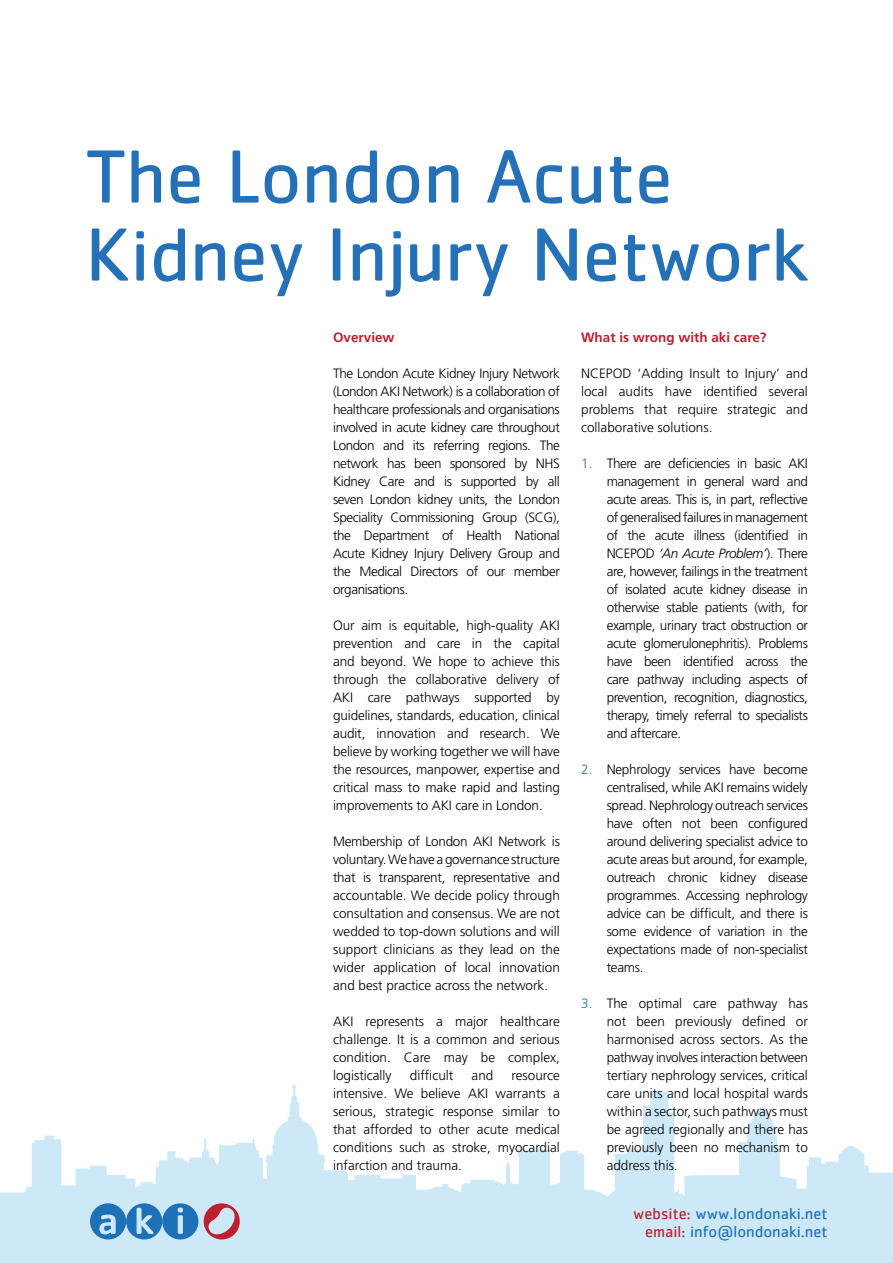
<style>
.page{position:relative;width:893px;height:1263px;background:#fff}
.page>*{position:absolute;margin:0;border:0;box-sizing:border-box;transform-origin:0 0}
.t1{font:78px/78px "Cachet";letter-spacing:-.005em;color:#2471b8}
.t2{font:16.5px/18px "Cachet";color:#1f71b8;text-align:right}
.t3{font:300 13.5px/18px "Frutiger";color:#000;text-align:justify}
.t4{font:700 13.5px "Frutiger";color:#bf1f2d}
.s1{color:#2471b8}
.s2{font-style:italic}
.s3{color:#be202e}
</style>
<div class="page">
<svg style="left:0;top:1085px;width:893px;height:178px;fill:#cde8f6"></svg>
<svg style="left:90px;top:1203px;width:108px;height:36px;background:#5b9bce"></svg>
<svg style="left:204px;top:1203px;width:36px;height:36px"></svg>
<h1 class="t1" style="left:85px;top:136px;width:724px">The London Acute<br>Kidney Injury Network</h1>
<p class="t4" style="left:333px;top:329px;width:63px">Overview</p>
<p class="t3" style="left:333px;top:364px;width:228px">The London Acute Kidney Injury Network (London AKI Network) is a collaboration of healthcare professionals and organisations involved in acute kidney care throughout London and its referring regions. The network has been sponsored by NHS Kidney Care and is supported by all seven London kidney units, the London Speciality Commissioning Group (SCG), the Department of Health National Acute Kidney Injury Delivery Group and the Medical Directors of our member organisations.</p>
<p class="t3" style="left:333px;top:616px;width:228px">Our aim is equitable, high-quality AKI prevention and care in the capital and beyond. We hope to achieve this through the collaborative delivery of AKI care pathways supported by guidelines, standards, education, clinical audit, innovation and research. We believe by working together we will have the resources, manpower, expertise and critical mass to make rapid and lasting improvements to AKI care in London.</p>
<p class="t3" style="left:333px;top:832px;width:228px">Membership of London AKI Network is voluntary. We have a governance structure that is transparent, representative and accountable. We decide policy through consultation and consensus. We are not wedded to top-down solutions and will support clinicians as they lead on the wider application of local innovation and best practice across the network.</p>
<p class="t3" style="left:333px;top:1012px;width:228px">AKI represents a major healthcare challenge. It is a common and serious condition. Care may be complex, logistically</p>
<p class="t3" style="left:410px;top:1066px;width:45px">difficult</p>
<p class="t3" style="left:472px;top:1066px;width:23px">and</p>
<p class="t3" style="left:333px;top:1066px;width:228px;text-indent:178px">resource intensive. We believe AKI warrants a serious, strategic response similar to that afforded to other acute medical conditions such as stroke, myocardial infarction and trauma.</p>
<p class="t4" style="left:581px;top:329px;width:187px">What is wrong with aki care?</p>
<p class="t3" style="left:581px;top:364px;width:228px">NCEPOD ‘Adding Insult to Injury’ and local audits have identified several problems that require strategic and collaborative solutions.</p>
<p class="t3" style="left:607px;top:454px;width:203px;text-indent:-26px"><span class="s1">1.</span> There are deficiencies in basic AKI management in general ward and acute areas. This is, in part, reflective of generalised failures in management of the acute illness (identified in NCEPOD <span class="s2">‘An Acute Problem’</span>). There are, however, failings in the treatment of isolated acute kidney disease in otherwise stable patients (with, for example, urinary tract obstruction or acute glomerulonephritis). Problems have been identified across the care pathway including aspects of prevention, recognition, diagnostics, therapy, timely referral to specialists and aftercare.</p>
<p class="t3" style="left:607px;top:760px;width:203px;text-indent:-26px"><span class="s1">2.</span> Nephrology services have become centralised, while AKI remains widely spread. Nephrology outreach services have often not been configured around delivering specialist advice to acute areas but around, for example, outreach chronic kidney disease programmes. Accessing nephrology advice can be difficult, and there is some evidence of variation in the expectations made of non-specialist teams.</p>
<p class="t3" style="left:607px;top:994px;width:203px;text-indent:-26px"><span class="s1">3.</span> The optimal care pathway has not been previously defined or harmonised across sectors. As the pathway involves interaction between tertiary nephrology services, critical care units and local hospital wards within a sector, such pathways must be agreed regionally and there has previously been no mechanism to address this.</p>
<p class="t2" style="left:633px;top:1204px;width:196px"><span class="s3">website:</span> www.londonaki.net <span class="s3">email:</span> info@londonaki.net</p>
</div>
